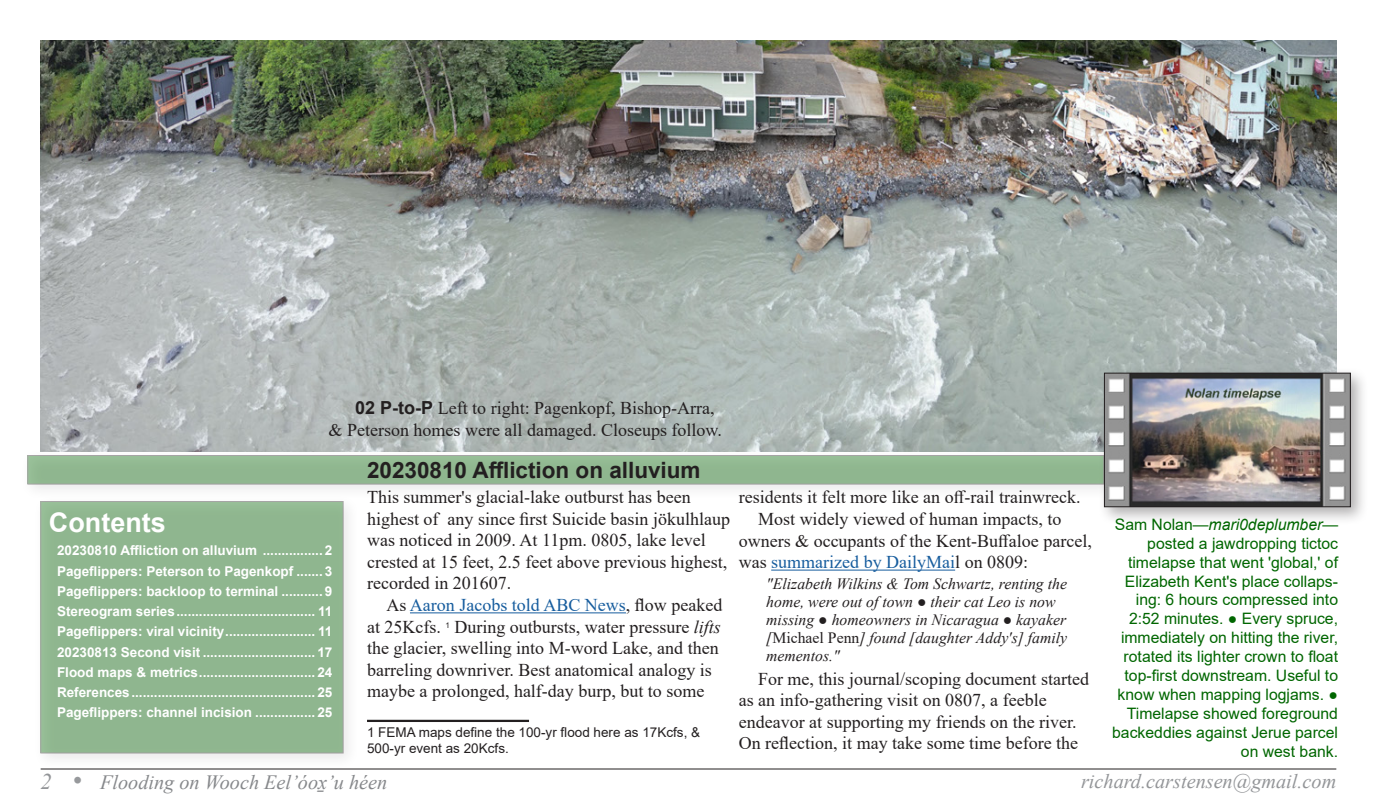
<style>
.page{position:relative;width:1377px;height:810px;background:#fff}
.page>*{position:absolute;margin:0;border:0;box-sizing:border-box;transform-origin:0 0}
.subhead-noTOC{font:700 27px "Arial";color:#fff}
.subhead_3{font:700 22.5px "Arial";color:#231f20}
.t1{font:italic 20.25px "Times New Roman";color:#86888b}
.t2{font:italic 20.25px "Times New Roman";color:#939598}
.body{font:18px/21.6px "Times New Roman";color:#231f20}
.body_no_indent{font:18px/21.6px "Times New Roman";color:#231f20}
.caption{font:15.75px/18.9px "Arial";color:#060;text-align:right}
.quote{font:italic 15.75px/18px "Times New Roman";color:#231f20}
.t3{font:700 13.5px "Arial";color:#fff}
.footnote{font:13.5px/16.2px "Arial";color:#231f20}
.body-2{font:7.88px "Arial";color:#231f20}
.s1{font-family:"Arial";font-weight:700}
.s2{color:#175d9e}
.s3{font-style:italic}
.s4{font-family:"Arial";font-style:normal}
.s5{font-style:normal}
.s6{font-size:22.5px;color:#939598}
.s7{font-size:27px;color:#97999c}
</style>
<div class="page">
<hr style="left:41px;top:769px;width:1295px;height:1px;background:#231f20">
<div style="left:20px;top:447px;width:1101px;height:54px;background:#231f20;opacity:.1"></div>
<div style="left:28px;top:456px;width:1076px;height:28px;background:#90b78f"></div>
<img style="left:40px;top:40px;width:1296px;height:411px">
<hr style="left:410px;top:612px;width:216px;height:1px;background:#175d9e">
<hr style="left:367px;top:720px;width:162px;height:2px;background:#231f20">
<div style="left:1098px;top:367px;width:271px;height:158px;background:#231f20;opacity:.35"></div>
<img style="left:1106px;top:375px;width:243px;height:130px">
<div style="left:1104px;top:373px;width:247px;height:134px;border:1px solid #231f20"></div>
<div style="left:33px;top:493px;width:327px;height:277px;background:#231f20;opacity:.1"></div>
<div style="left:41px;top:502px;width:302px;height:251px;background:#8fb68f"></div>
<hr style="left:771px;top:570px;width:184px;height:1px;background:#175d9e">
<p class="body" style="left:329px;top:397px;width:395px;text-indent:27px"><span class="s1">02 P-to-P</span> Left to right: Pagenkopf, Bishop-Arra, &amp; Peterson homes were all damaged. Closeups follow.</p>
<p class="subhead-noTOC" style="left:49px;top:503px;width:118px">Contents</p>
<p class="t3" style="left:57px;top:541px;width:277px">20230810 Affliction on alluvium ................ 2</p>
<p class="t3" style="left:57px;top:561px;width:277px">Pageflippers: Peterson to Pagenkopf ....... 3</p>
<p class="t3" style="left:57px;top:582px;width:277px">Pageflippers: backloop to terminal ........... 9</p>
<p class="t3" style="left:57px;top:602px;width:277px">Stereogram series..................................... 11</p>
<p class="t3" style="left:57px;top:622px;width:277px">Pageflippers: viral vicinity........................ 11</p>
<p class="t3" style="left:57px;top:642px;width:277px">20230813 Second visit .............................. 17</p>
<p class="t3" style="left:57px;top:663px;width:277px">Flood maps &amp; metrics............................... 24</p>
<p class="t3" style="left:57px;top:683px;width:277px">References................................................. 25</p>
<p class="t3" style="left:57px;top:703px;width:277px">Pageflippers: channel incision ................ 25</p>
<p class="subhead_3" style="left:367px;top:454px;width:335px">20230810 Affliction on alluvium</p>
<p class="body_no_indent" style="left:367px;top:486px;width:364px">This summer's glacial-lake outburst has been highest of any since first Suicide basin jökulhlaup was noticed in 2009. At 11pm. 0805, lake level crested at 15 feet, 2.5 feet above previous highest, recorded in 201607.</p>
<p class="body" style="left:367px;top:594px;width:357px;text-indent:19px">As <span class="s2">Aaron Jacobs told ABC News</span>, flow peaked at 25Kcfs.</p>
<p class="body" style="left:367px;top:615px;width:355px;text-indent:87px">During outbursts, water pressure <span class="s3">lifts </span>the glacier, swelling into M-word Lake, and then barreling downriver. Best anatomical analogy is maybe a prolonged, half-day burp, but to some</p>
<p class="footnote" style="left:367px;top:724px;width:335px">1 FEMA maps define the 100-yr flood here as 17Kcfs, &amp;<br>500-yr event as 20Kcfs.</p>
<p class="body-2" style="left:446px;top:620px;width:6px">1</p>
<p class="body" style="left:739px;top:486px;width:343px">residents it felt more like an off-rail trainwreck.</p>
<p class="body" style="left:739px;top:508px;width:355px;text-indent:19px">Most widely viewed of human impacts, to owners &amp; occupants of the Kent-Buffaloe parcel, was <span class="s2">summarized by DailyMai</span>l on 0809:</p>
<p class="quote" style="left:766px;top:575px;width:303px">"Elizabeth Wilkins &amp; Tom Schwartz, renting the home, were out of town <span class="s4">●</span> their cat Leo is now missing <span class="s4">●</span> homeowners in Nicaragua <span class="s4">●</span> kayaker [<span class="s5">Michael Penn</span>] found [daughter Addy's] family mementos."</p>
<p class="body" style="left:739px;top:667px;width:352px;text-indent:19px">For me, this journal/scoping document started as an info-gathering visit on 0807, a feeble endeavor at supporting my friends on the river.<br>On reflection, it may take some time before the</p>
<p class="caption" style="left:1112px;top:515px;width:227px">Sam Nolan—<span class="s3">mari0deplumber</span>— posted a jawdropping tictoc timelapse that went 'global,' of<br>Elizabeth Kent's place collaps&shy;ing: 6 hours compressed into<br>2:52 minutes. ● Every spruce, immediately on hitting the river, rotated its lighter crown to float top-first downstream. Useful to know when mapping logjams. ●<br>Timelapse showed foreground backeddies against Jerue parcel on west bank.</p>
<p class="t1" style="left:41px;top:768px;width:348px"><span class="s6">2</span> <span class="s7">•</span> Flooding on Wooch Eelʼóox̱ʼu héen</p>
<p class="t2" style="left:1081px;top:768px;width:257px">richard.carstensen@gmail.com</p>
</div>
